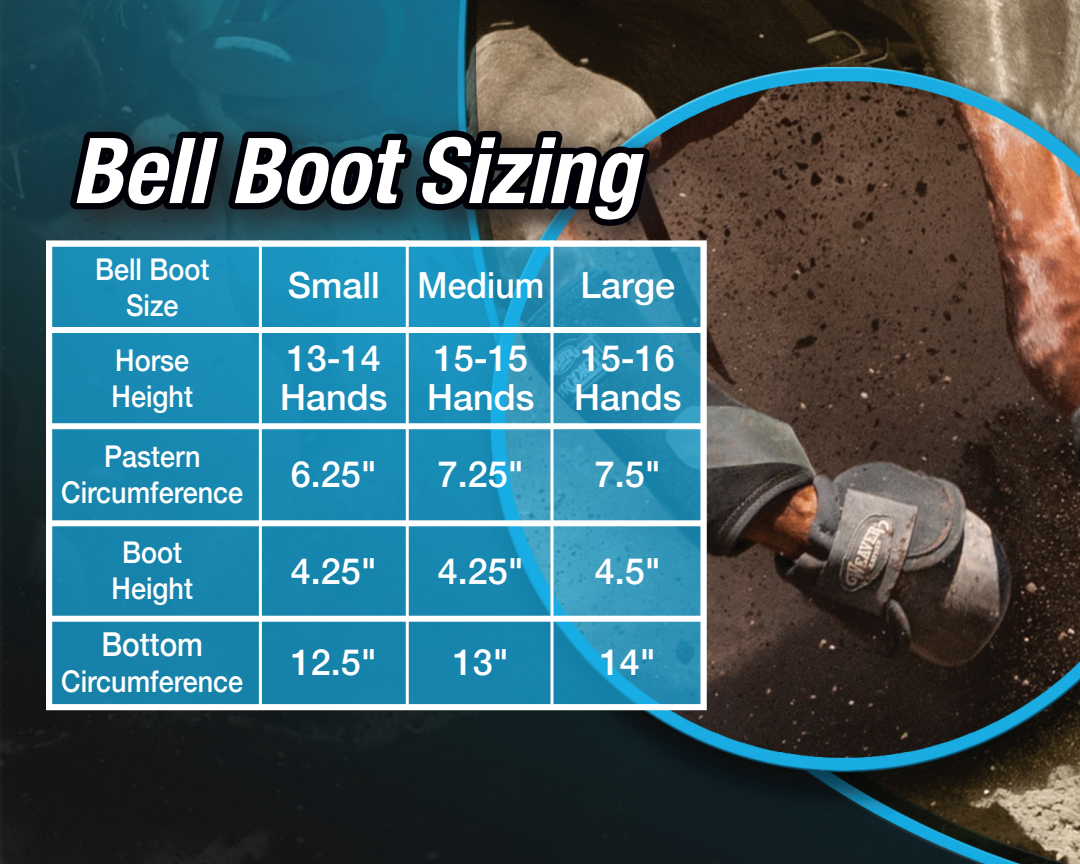
<style>
.page{position:relative;width:1080px;height:864px;background:#fff}
.page>*{position:absolute;margin:0;border:0;box-sizing:border-box;transform-origin:0 0}
.t1{font:italic 700 condensed 91.2px "Helvetica Neue";color:#fff}
.t2{font:500 36px/39px "Helvetica Neue";color:#fff;text-align:right}
.t3{font:500 33px "Helvetica Neue";color:#fff;scale:.9 1}
.t4{font:500 30px/36px "Helvetica Neue";color:#fff;text-align:center;scale:.9 1}
</style>
<div class="page">
<img style="left:0;top:0;width:1080px;height:864px">
<div style="left:50px;top:111px;width:640px;height:156px;background:#231f20;opacity:.75"></div>
<svg style="left:61px;top:121px;width:598px;height:115px;background:#18272d"></svg>
<svg style="left:53px;top:241px;width:654px;height:469px;background:#1e8cb4"></svg>
<div style="left:46px;top:241px;width:660px;height:469px;border:6px solid #fff"></div>
<div style="left:49px;top:423px;width:653px;height:6px;background:#fff"></div>
<div style="left:49px;top:327px;width:653px;height:6px;background:#fff"></div>
<div style="left:51px;top:520px;width:653px;height:6px;background:#fff"></div>
<div style="left:49px;top:616px;width:653px;height:6px;background:#fff"></div>
<hr style="left:259px;top:241px;width:3px;height:464px;background:#fff">
<hr style="left:406px;top:241px;width:3px;height:464px;background:#fff">
<svg style="left:550px;top:241px;width:4px;height:464px"></svg>
<h1 class="t1" style="left:72px;top:95px;width:597px">BellBootSizing</h1>
<p class="t4" style="left:95px;top:249px;width:129px">Bell Boot<br>Size</p>
<p class="t4" style="left:112px;top:340px;width:92px;text-align:left">Horse<br>Height</p>
<p class="t4" style="left:61px;top:436px;width:204px">Pastern<br>Circumference</p>
<p class="t4" style="left:112px;top:532px;width:92px">Boot<br>Height</p>
<p class="t3" style="left:101px;top:618px;width:115px">Bottom</p>
<p class="t4" style="left:61px;top:661px;width:204px">Circumference</p>
<p class="t2" style="left:288px;top:263px;width:389px">Small Medium Large</p>
<p class="t2" style="left:280px;top:336px;width:403px">15-16<br>Hands Hands Hands</p>
<p class="t2" style="left:287px;top:336px;width:96px">13-14</p>
<p class="t2" style="left:434px;top:336px;width:96px">15-15</p>
<p class="t2" style="left:291px;top:452px;width:88px">6.25"</p>
<p class="t2" style="left:438px;top:452px;width:88px">7.25"</p>
<p class="t2" style="left:595px;top:452px;width:68px">7.5"</p>
<p class="t2" style="left:291px;top:548px;width:88px">4.25"</p>
<p class="t2" style="left:438px;top:548px;width:88px">4.25"</p>
<p class="t2" style="left:595px;top:548px;width:68px">4.5"</p>
<p class="t2" style="left:291px;top:640px;width:88px">12.5"</p>
<p class="t2" style="left:453px;top:640px;width:58px">13"</p>
<p class="t2" style="left:600px;top:640px;width:58px">14"</p>
</div>
